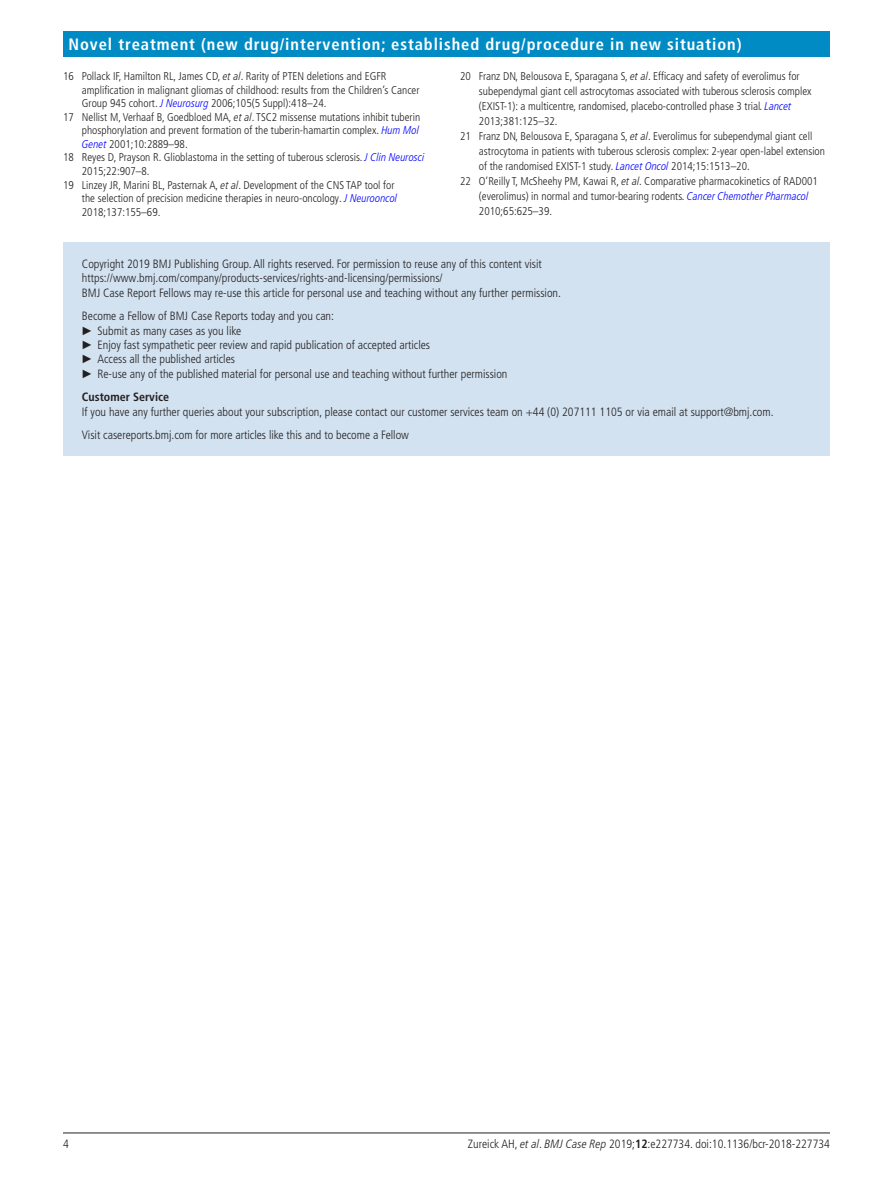
<style>
.page{position:relative;width:893px;height:1191px;background:#fff}
.page>*{position:absolute;margin:0;border:0;box-sizing:border-box;transform-origin:0 0}
.t1{font:700 condensed 16.5px "Frutiger LT Pro";letter-spacing:.055em;color:#fff}
.t2{font:300 condensed 12px/14.4px "Frutiger LT Pro";color:#231f20}
.t3{font:700 condensed 12px "Frutiger LT Pro";color:#231f20}
.t4{font:300 condensed 11.25px "Frutiger LT Pro";color:#231f20}
.s1{font-style:italic}
.s2{font-style:italic;color:#00f}
.s3{font-family:"Arial";font-weight:400;font-stretch:normal}
.s4{font-weight:700}
</style>
<div class="page">
<hr style="left:63px;top:1132px;width:767px;height:1px;background:#231f20">
<div style="left:63px;top:31px;width:767px;height:25px;background:#008bc5"></div>
<div style="left:63px;top:242px;width:767px;height:213px;background:#d2e2f0"></div>
<h1 class="t1" style="left:69px;top:34px;width:674px">Novel treatment (new drug/intervention; established drug/procedure in new situation)</h1>
<p class="t4" style="left:63px;top:70px;width:324px">16 Pollack IF, Hamilton RL, James CD, <span class="s1">et al</span>. Rarity of PTEN deletions and EGFR</p>
<p class="t4" style="left:82px;top:84px;width:339px">amplification in malignant gliomas of childhood: results from the Children’s Cancer</p>
<p class="t4" style="left:82px;top:97px;width:246px">Group 945 cohort. <span class="s2">J Neurosurg</span> 2006;105(5 Suppl):418–24.</p>
<p class="t4" style="left:63px;top:111px;width:359px">17 Nellist M, Verhaaf B, Goedbloed MA, <span class="s1">et al</span>. TSC2 missense mutations inhibit tuberin</p>
<p class="t4" style="left:82px;top:124px;width:339px">phosphorylation and prevent formation of the tuberin-hamartin complex. <span class="s2">Hum Mol</span></p>
<p class="t4" style="left:82px;top:138px;width:107px"><span class="s2">Genet</span> 2001;10:2889–98.</p>
<p class="t4" style="left:63px;top:151px;width:363px">18 Reyes D, Prayson R. Glioblastoma in the setting of tuberous sclerosis. <span class="s2">J Clin Neurosci</span></p>
<p class="t4" style="left:82px;top:165px;width:69px">2015;22:907–8.</p>
<p class="t4" style="left:63px;top:178px;width:333px">19 Linzey JR, Marini BL, Pasternak A, <span class="s1">et al</span>. Development of the CNS TAP tool for</p>
<p class="t4" style="left:82px;top:192px;width:317px">the selection of precision medicine therapies in neuro-oncology. <span class="s2">J Neurooncol</span></p>
<p class="t4" style="left:82px;top:205px;width:80px">2018;137:155–69.</p>
<p class="t4" style="left:460px;top:70px;width:341px">20 Franz DN, Belousova E, Sparagana S, <span class="s1">et al</span>. Efficacy and safety of everolimus for</p>
<p class="t4" style="left:479px;top:85px;width:334px">subependymal giant cell astrocytomas associated with tuberous sclerosis complex</p>
<p class="t4" style="left:479px;top:100px;width:314px">(EXIST-1): a multicentre, randomised, placebo-controlled phase 3 trial. <span class="s2">Lancet</span></p>
<p class="t4" style="left:479px;top:115px;width:80px">2013;381:125–32.</p>
<p class="t4" style="left:460px;top:130px;width:354px">21 Franz DN, Belousova E, Sparagana S, <span class="s1">et al</span>. Everolimus for subependymal giant cell</p>
<p class="t4" style="left:479px;top:145px;width:348px">astrocytoma in patients with tuberous sclerosis complex: 2-year open-label extension</p>
<p class="t4" style="left:479px;top:160px;width:272px">of the randomised EXIST-1 study. <span class="s2">Lancet Oncol</span> 2014;15:1513–20.</p>
<p class="t4" style="left:460px;top:175px;width:359px">22 O’Reilly T, McSheehy PM, Kawai R, <span class="s1">et al</span>. Comparative pharmacokinetics of RAD001</p>
<p class="t4" style="left:479px;top:190px;width:331px">(everolimus) in normal and tumor-bearing rodents. <span class="s2">Cancer Chemother Pharmacol</span></p>
<p class="t4" style="left:479px;top:205px;width:75px">2010;65:625–39.</p>
<p class="t2" style="left:82px;top:257px;width:481px">Copyright 2019 BMJ Publishing Group. All rights reserved. For permission to reuse any of this content visit https://www.bmj.com/company/products-services/rights-and-licensing/permissions/<br>BMJ Case Report Fellows may re-use this article for personal use and teaching without any further permission.</p>
<p class="t2" style="left:81px;top:309px;width:428px">Become a Fellow of BMJ Case Reports today and you can:<br><span class="s3">►</span> Submit as many cases as you like<br><span class="s3">►</span> Enjoy fast sympathetic peer review and rapid publication of accepted articles<br><span class="s3">►</span> Access all the published articles<br><span class="s3">►</span> Re-use any of the published material for personal use and teaching without further permission</p>
<p class="t3" style="left:82px;top:390px;width:89px">Customer Service</p>
<p class="t2" style="left:82px;top:400px;width:693px;line-height:23.4px">If you have any further queries about your subscription, please contact our customer services team on +44 (0) 207111 1105 or via email at support@bmj.com.<br>Visit casereports.bmj.com for more articles like this and to become a Fellow</p>
<p class="t2" style="left:63px;top:1136px;width:7px">4</p>
<p class="t2" style="left:468px;top:1136px;width:363px">Zureick AH, <span class="s1">et al</span>. <span class="s1">BMJ Case Rep</span> 2019;<span class="s4">12</span>:e227734. doi:10.1136/bcr-2018-227734</p>
</div>
